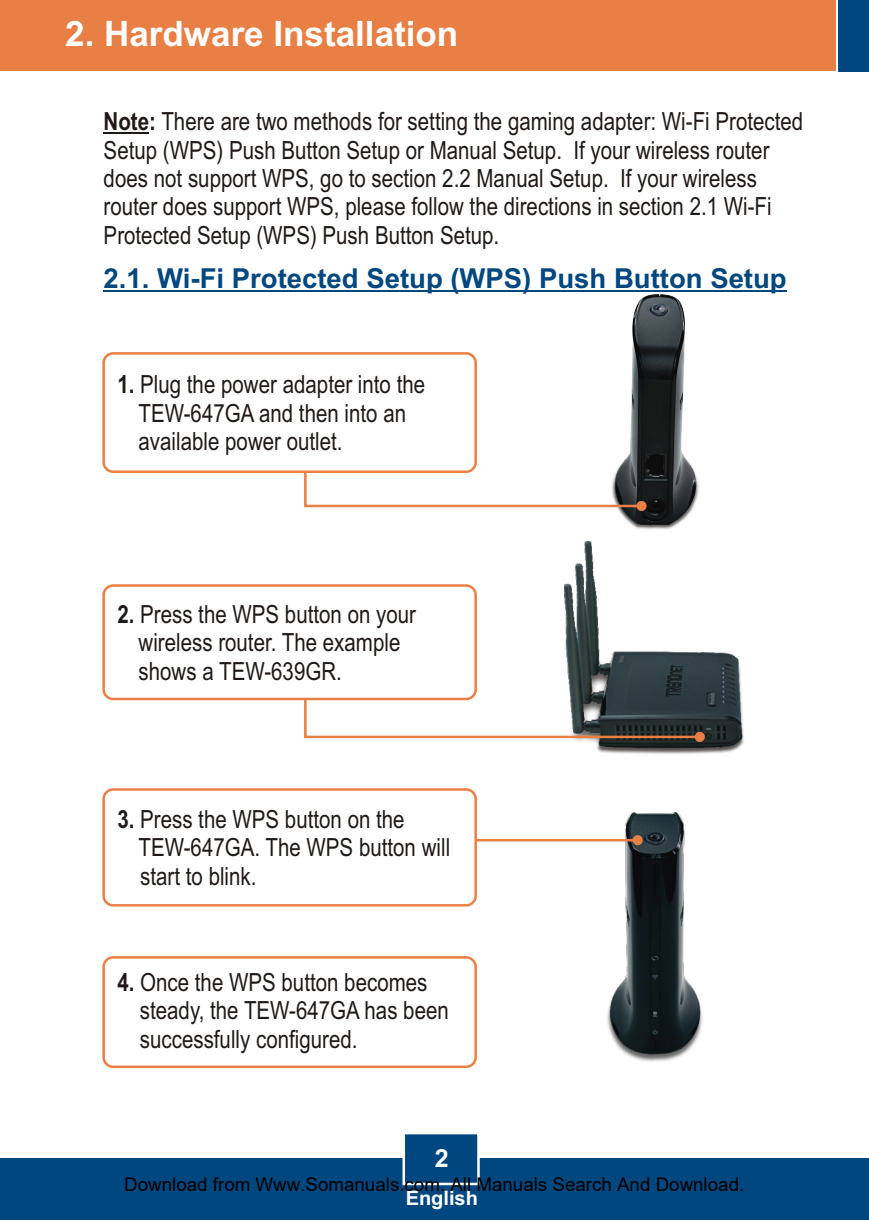
<style>
.page{position:relative;width:869px;height:1220px;background:#fff}
.page>*{position:absolute;margin:0;border:0;box-sizing:border-box;transform-origin:0 0}
.t1{font:700 35px "Arial";color:#fff}
.t2{font:700 27.5px "Arial";color:#004780}
.t3{font:25px/28.2px "Arial Narrow";color:#1f1a17}
.t4{font:700 25px "Arial";color:#fff}
.t5{font:700 20px "Arial";color:#fff}
.t6{font:18.75px "Arial";color:#000}
.s1{font-weight:700}
</style>
<div class="page">
<div style="left:0;top:1158px;width:869px;height:61px;background:#004780"></div>
<div style="left:0;top:0;width:835px;height:71px;background:#e88045"></div>
<div style="left:838px;top:0;width:31px;height:71px;background:#004780"></div>
<svg style="left:402px;top:1134px;width:78px;height:52px"></svg>
<hr style="left:104px;top:133px;width:45px;height:1px;background:#1f1a17">
<hr style="left:104px;top:290px;width:682px;height:1px;background:#004780">
<img style="left:619px;top:294px;width:80px;height:235px">
<img style="left:565px;top:542px;width:179px;height:212px">
<svg style="left:304px;top:626px;width:400px;height:116px"></svg>
<svg style="left:304px;top:414px;width:342px;height:97px"></svg>
<div style="left:102px;top:584px;width:375px;height:116px;background:#fff;border:3px solid #e88045;border-radius:9px"></div>
<img style="left:607px;top:812px;width:96px;height:250px">
<svg style="left:477px;top:835px;width:165px;height:10px"></svg>
<div style="left:102px;top:788px;width:375px;height:118px;background:#fff;border:3px solid #e88045;border-radius:9px"></div>
<div style="left:102px;top:956px;width:375px;height:111px;background:#fff;border:3px solid #e88045;border-radius:9px"></div>
<div style="left:102px;top:352px;width:375px;height:121px;background:#fff;border:3px solid #e88045;border-radius:9px"></div>
<h1 class="t1" style="left:65px;top:21px;width:394px">2. Hardware Installation</h1>
<p class="t3" style="left:104px;top:110px;width:701px"><span class="s1">Note:</span> There are two methods for setting the gaming adapter: Wi-Fi Protected Setup (WPS) Push Button Setup or Manual Setup. If your wireless router does not support WPS, go to section 2.2 Manual Setup. If your wireless router does support WPS, please follow the directions in section 2.1 Wi-Fi Protected Setup (WPS) Push Button Setup.</p>
<p class="t2" style="left:104px;top:268px;width:684px">2.1. Wi-Fi Protected Setup (WPS) Push Button Setup</p>
<p class="t3" style="left:139px;top:372px;width:288px;text-indent:-21px"><span class="s1">1.</span> Plug the power adapter into the<br>TEW-647GA and then into an available power outlet.</p>
<p class="t3" style="left:139px;top:602px;width:279px;text-indent:-21px"><span class="s1">2.</span> Press the WPS button on your wireless router. The example shows a TEW-639GR.</p>
<p class="t3" style="left:139px;top:807px;width:313px;text-indent:-21px"><span class="s1">3.</span> Press the WPS button on the<br>TEW-647GA. The WPS button will start to blink.</p>
<p class="t3" style="left:140px;top:970px;width:310px;text-indent:-22px"><span class="s1">4.</span> Once the WPS button becomes steady, the TEW-647GA has been successfully configured.</p>
<p class="t4" style="left:435px;top:1148px;width:15px">2</p>
<p class="t6" style="left:124px;top:1173px;width:621px">Download from Www.Somanuals.com. All Manuals Search And Download.</p>
<p class="t5" style="left:405px;top:1190px;width:74px">English</p>
</div>
